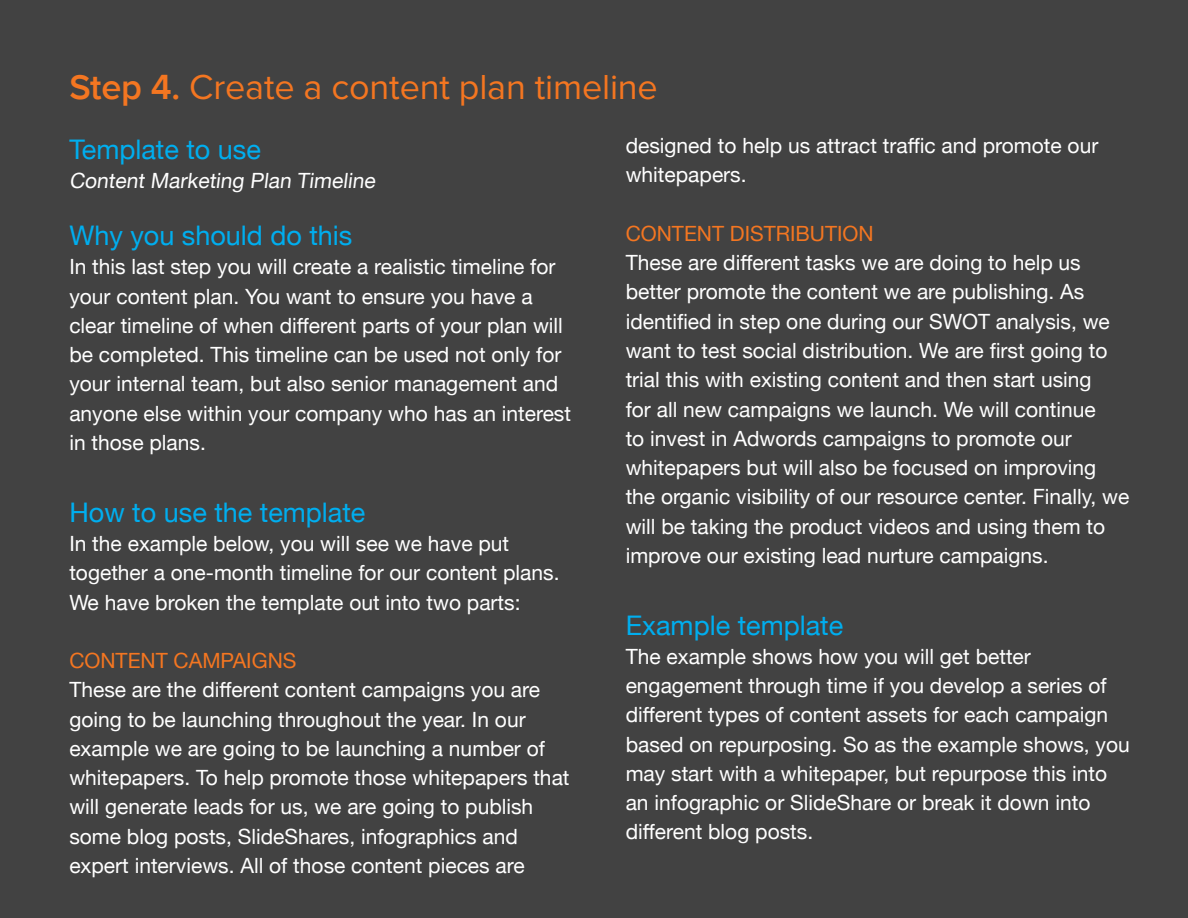
<style>
.page{position:relative;width:1188px;height:918px;background:#424242}
.page>*{position:absolute;margin:0;border:0;box-sizing:border-box;transform-origin:0 0}
.t1{font:36px "Proxima Nova";letter-spacing:-.005em;color:#f47621}
.t2{font:27px "Helvetica Neue";color:#00aeef}
.t3{font:21px/29.2px "Helvetica Neue";color:#fff}
.t4{font:21px "Helvetica Neue";color:#f47621}
.s1{font-weight:600}
</style>
<div class="page">
<h1 class="t1" style="left:69px;top:66px;width:590px"><span class="s1">Step 4.</span> Create a content plan timeline</h1>
<p class="t2" style="left:69px;top:130px;width:193px">Template to use</p>
<p class="t3" style="left:69px;top:167px;width:311px">Content Marketing Plan Timeline</p>
<p class="t2" style="left:69px;top:216px;width:285px">Why you should do this</p>
<p class="t3" style="left:69px;top:254px;width:503px">In this last step you will create a realistic timeline for your content plan. You want to ensure you have a clear timeline of when different parts of your plan will be completed. This timeline can be used not only for your internal team, but also senior management and anyone else within your company who has an interest in those plans.</p>
<p class="t2" style="left:69px;top:493px;width:298px">How to use the template</p>
<p class="t3" style="left:69px;top:530px;width:492px">In the example below, you will see we have put together a one-month timeline for our content plans.<br>We have broken the template out into two parts:</p>
<p class="t4" style="left:69px;top:646px;width:229px">CONTENT CAMPAIGNS</p>
<p class="t3" style="left:69px;top:677px;width:502px">These are the different content campaigns you are going to be launching throughout the year. In our example we are going to be launching a number of whitepapers. To help promote those whitepapers that will generate leads for us, we are going to publish some blog posts, SlideShares, infographics and expert interviews. All of those content pieces are</p>
<p class="t3" style="left:626px;top:132px;width:474px">designed to help us attract traffic and promote our whitepapers.</p>
<p class="t4" style="left:626px;top:218px;width:250px">CONTENT DISTRIBUTION</p>
<p class="t3" style="left:626px;top:249px;width:505px">These are different tasks we are doing to help us better promote the content we are publishing. As identified in step one during our SWOT analysis, we want to test social distribution. We are first going to trial this with existing content and then start using<br>for all new campaigns we launch. We will continue<br>to invest in Adwords campaigns to promote our whitepapers but will also be focused on improving the organic visibility of our resource center. Finally, we will be taking the product videos and using them to improve our existing lead nurture campaigns.</p>
<p class="t2" style="left:626px;top:606px;width:219px">Example template</p>
<p class="t3" style="left:626px;top:643px;width:506px">The example shows how you will get better engagement through time if you develop a series of different types of content assets for each campaign based on repurposing. So as the example shows, you may start with a whitepaper, but repurpose this into an infographic or SlideShare or break it down into different blog posts.</p>
</div>
